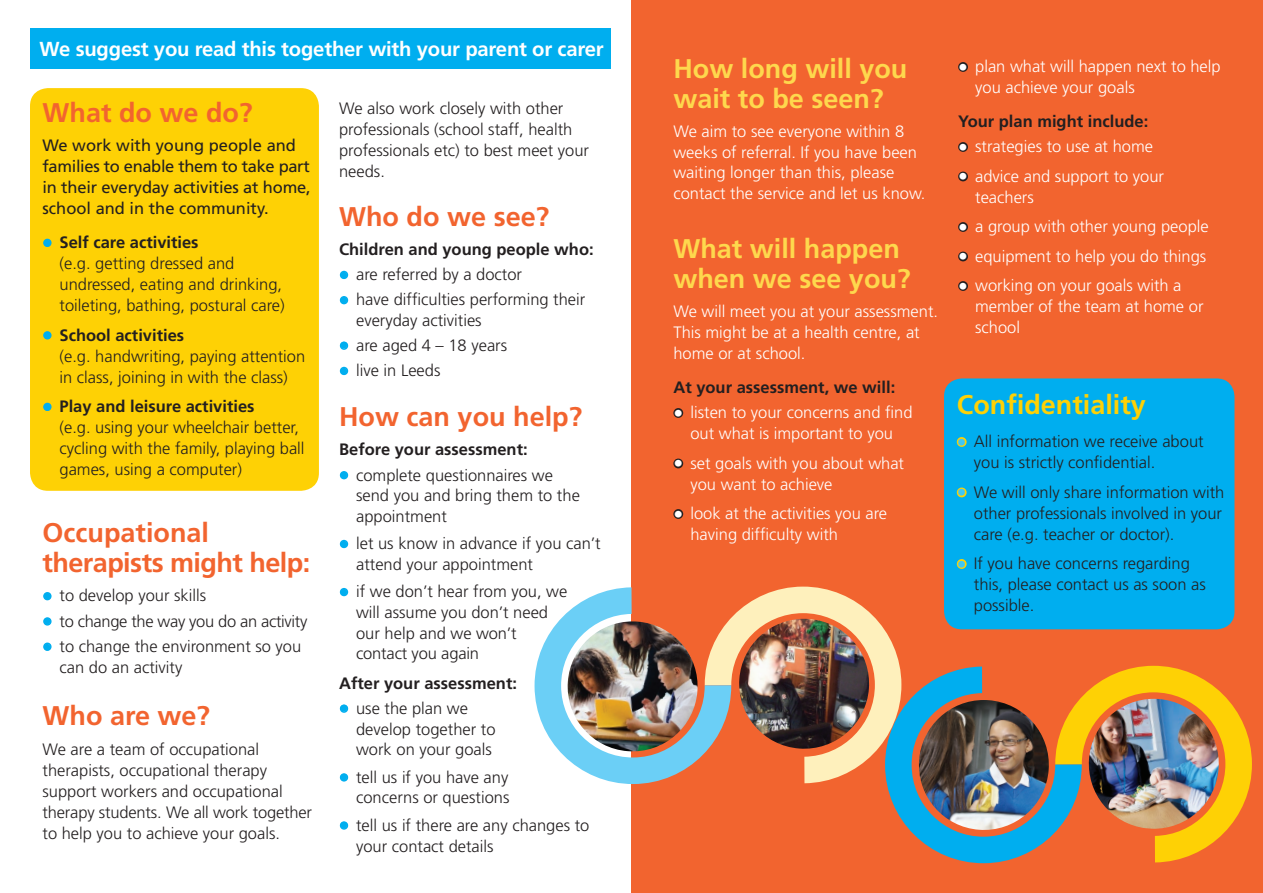
<style>
.page{position:relative;width:1263px;height:893px;background:#fff}
.page>*{position:absolute;margin:0;border:0;box-sizing:border-box;transform-origin:0 0}
.t1{font:700 27px/30px "Frutiger";color:#fed84d}
.t2{font:700 27px "Frutiger";color:#f2642f}
.t3{font:700 27px/30px "Frutiger";letter-spacing:-.02em;color:#f2642f}
.t4{font:700 27px "Frutiger";color:#fed105}
.t5{font:700 20.25px "Frutiger";letter-spacing:-.01em;color:#fff}
.t6{font:300 16.5px/21px "Frutiger";color:#231f20}
.t7{font:300 16.5px/21px "Frutiger";color:#fff}
.t8{font:700 16.5px "Frutiger";color:#231f20}
.t9{font:16.5px/21px "Frutiger";letter-spacing:-.01em;color:#231f20}
.t10{font:300 16.5px "Frutiger";letter-spacing:-.02em;color:#231f20}
.s1{font-weight:400;font-size:19.5px;color:#00aeef}
.s2{font-size:19.5px}
.s3{font-weight:400;font-size:19.5px;color:#40c7f4}
</style>
<div class="page">
<div style="left:30px;top:88px;width:289px;height:403px;background:#fed105;border-radius:18px"></div>
<div style="left:631px;top:0;width:632px;height:893px;background:#f2642f"></div>
<div style="left:30px;top:28px;width:580px;height:41px;background:#00aeef"></div>
<div style="left:43px;top:239px;width:9px;height:8px;border:2px solid #00aeef;border-radius:50%"></div>
<div style="left:43px;top:331px;width:9px;height:8px;border:2px solid #00aeef;border-radius:50%"></div>
<div style="left:43px;top:403px;width:9px;height:8px;border:2px solid #00aeef;border-radius:50%"></div>
<div style="left:43px;top:592px;width:9px;height:8px;border:2px solid #00aeef;border-radius:50%"></div>
<div style="left:43px;top:617px;width:9px;height:9px;border:2px solid #00aeef;border-radius:50%"></div>
<div style="left:43px;top:642px;width:9px;height:9px;border:2px solid #00aeef;border-radius:50%"></div>
<div style="left:340px;top:271px;width:8px;height:8px;border:2px solid #00aeef;border-radius:50%"></div>
<div style="left:340px;top:296px;width:8px;height:8px;border:2px solid #00aeef;border-radius:50%"></div>
<div style="left:340px;top:342px;width:8px;height:8px;border:2px solid #00aeef;border-radius:50%"></div>
<div style="left:340px;top:367px;width:8px;height:8px;border:2px solid #00aeef;border-radius:50%"></div>
<div style="left:340px;top:471px;width:8px;height:8px;border:2px solid #00aeef;border-radius:50%"></div>
<div style="left:340px;top:540px;width:8px;height:8px;border:2px solid #00aeef;border-radius:50%"></div>
<div style="left:340px;top:588px;width:8px;height:8px;border:2px solid #00aeef;border-radius:50%"></div>
<div style="left:340px;top:704px;width:8px;height:9px;border:2px solid #00aeef;border-radius:50%"></div>
<div style="left:340px;top:773px;width:8px;height:9px;border:2px solid #00aeef;border-radius:50%"></div>
<div style="left:340px;top:821px;width:8px;height:9px;border:2px solid #00aeef;border-radius:50%"></div>
<img style="left:534px;top:586px;width:718px;height:277px">
<div style="left:673px;top:408px;width:10px;height:10px;border:3px solid #231f20;border-radius:50%"></div>
<div style="left:673px;top:459px;width:10px;height:9px;border:3px solid #231f20;border-radius:50%"></div>
<div style="left:673px;top:509px;width:10px;height:10px;border:3px solid #231f20;border-radius:50%"></div>
<div style="left:958px;top:62px;width:10px;height:10px;border:3px solid #231f20;border-radius:50%"></div>
<div style="left:958px;top:142px;width:10px;height:10px;border:3px solid #231f20;border-radius:50%"></div>
<div style="left:958px;top:172px;width:10px;height:9px;border:3px solid #231f20;border-radius:50%"></div>
<div style="left:958px;top:222px;width:10px;height:10px;border:3px solid #231f20;border-radius:50%"></div>
<div style="left:958px;top:252px;width:10px;height:9px;border:3px solid #231f20;border-radius:50%"></div>
<div style="left:958px;top:281px;width:10px;height:10px;border:3px solid #231f20;border-radius:50%"></div>
<div style="left:944px;top:378px;width:290px;height:251px;background:#00aeef;border-radius:18px"></div>
<div style="left:957px;top:437px;width:10px;height:10px;border:3px solid #fed105;border-radius:50%"></div>
<div style="left:957px;top:488px;width:10px;height:9px;border:3px solid #fed105;border-radius:50%"></div>
<div style="left:957px;top:559px;width:10px;height:10px;border:3px solid #fed105;border-radius:50%"></div>
<p class="t5" style="left:40px;top:37px;width:566px">We suggest you read this together with your parent or carer</p>
<p class="t2" style="left:43px;top:97px;width:212px">What do we do?</p>
<p class="t9" style="left:43px;top:135px;width:270px">We work with young people and families to enable them to take part in their everyday activities at home, school and in the community.</p>
<p class="t8" style="left:43px;top:233px;width:158px"><span class="s1">•</span> Self care activities</p>
<p class="t6" style="left:60px;top:253px;width:227px">(e.g. getting dressed and undressed, eating and drinking, toileting, bathing, postural care)</p>
<p class="t8" style="left:43px;top:325px;width:143px"><span class="s1">•</span> School activities</p>
<p class="t6" style="left:60px;top:345px;width:247px">(e.g. handwriting, paying attention in class, joining in with the class)</p>
<p class="t8" style="left:43px;top:397px;width:214px"><span class="s1">•</span> Play and leisure activities</p>
<p class="t6" style="left:60px;top:417px;width:247px">(e.g. using your wheelchair better, cycling with the family, playing ball games, using a computer)</p>
<p class="t3" style="left:43px;top:517px;width:269px">Occupational therapists might help:</p>
<p class="t6" style="left:43px;top:585px;width:165px"><span class="s1">•</span> to develop your skills</p>
<p class="t10" style="left:43px;top:612px;width:266px"><span class="s1">•</span> to change the way you do an activity</p>
<p class="t6" style="left:60px;top:636px;width:243px;text-indent:-17px"><span class="s1">•</span> to change the environment so you can do an activity</p>
<p class="t2" style="left:43px;top:700px;width:169px">Who are we?</p>
<p class="t6" style="left:43px;top:738px;width:271px">We are a team of occupational therapists, occupational therapy support workers and occupational therapy students. We all work together to help you to achieve your goals.</p>
<p class="t6" style="left:339px;top:98px;width:251px">We also work closely with other professionals (school staff, health professionals etc) to best meet your needs.</p>
<p class="t2" style="left:339px;top:201px;width:212px">Who do we see?</p>
<p class="t8" style="left:339px;top:240px;width:256px">Children and young people who:</p>
<p class="t6" style="left:339px;top:264px;width:184px"><span class="s1">•</span> are referred by a doctor</p>
<p class="t6" style="left:356px;top:290px;width:231px;line-height:20.2px;text-indent:-17px"><span class="s1">•</span> have difficulties performing their everyday activities</p>
<p class="t6" style="left:339px;top:335px;width:170px"><span class="s1">•</span> are aged 4 – 18 years</p>
<p class="t6" style="left:339px;top:360px;width:103px"><span class="s1">•</span> live in Leeds</p>
<p class="t2" style="left:339px;top:401px;width:245px">How can you help?</p>
<p class="t8" style="left:339px;top:440px;width:190px">Before your assessment:</p>
<p class="t6" style="left:356px;top:464px;width:225px;text-indent:-17px"><span class="s1">•</span> complete questionnaires we send you and bring them to the appointment</p>
<p class="t6" style="left:356px;top:533px;width:246px;text-indent:-17px"><span class="s1">•</span> let us know in advance if you can’t attend your appointment</p>
<p class="t6" style="left:356px;top:581px;width:213px;text-indent:-17px"><span class="s1">•</span> if we don’t hear from you, we will assume you don’t need our help and we won’t contact you again</p>
<p class="t8" style="left:339px;top:673px;width:179px">After your assessment:</p>
<p class="t6" style="left:356px;top:698px;width:141px;text-indent:-17px"><span class="s1">•</span> use the plan we develop together to work on your goals</p>
<p class="t6" style="left:339px;top:767px;width:172px;text-align:right"><span class="s1">•</span> tell us if you have any concerns or questions</p>
<p class="t6" style="left:356px;top:815px;width:235px;text-indent:-17px"><span class="s1">•</span> tell us if there are any changes to your contact details</p>
<p class="t1" style="left:673px;top:53px;width:236px">How long will you wait to be seen?</p>
<p class="t7" style="left:673px;top:121px;width:254px;line-height:20.5px">We aim to see everyone within 8 weeks of referral. If you have been waiting longer than this, please contact the service and let us know.</p>
<p class="t1" style="left:673px;top:233px;width:239px">What will happen when we see you?</p>
<p class="t7" style="left:673px;top:301px;width:266px">We will meet you at your assessment.<br>This might be at a health centre, at home or at school.</p>
<p class="t8" style="left:673px;top:378px;width:223px">At your assessment, we will:</p>
<p class="t7" style="left:673px;top:402px;width:241px;text-align:center"><span class="s2">•</span> listen to your concerns and find out what is important to you</p>
<p class="t7" style="left:690px;top:453px;width:215px;text-indent:-17px"><span class="s2">•</span> set goals with you about what you want to achieve</p>
<p class="t7" style="left:690px;top:503px;width:198px;text-indent:-17px"><span class="s2">•</span> look at the activities you are having difficulty with</p>
<p class="t7" style="left:975px;top:56px;width:247px;text-indent:-17px"><span class="s2">•</span> plan what will happen next to help you achieve your goals</p>
<p class="t8" style="left:958px;top:112px;width:192px">Your plan might include:</p>
<p class="t7" style="left:958px;top:136px;width:196px"><span class="s2">•</span> strategies to use at home</p>
<p class="t7" style="left:975px;top:166px;width:190px;text-indent:-17px"><span class="s2">•</span> advice and support to your teachers</p>
<p class="t7" style="left:958px;top:216px;width:252px"><span class="s2">•</span> a group with other young people</p>
<p class="t7" style="left:958px;top:246px;width:250px"><span class="s2">•</span> equipment to help you do things</p>
<p class="t7" style="left:975px;top:275px;width:230px;text-indent:-17px"><span class="s2">•</span> working on your goals with a member of the team at home or school</p>
<p class="t4" style="left:957px;top:388px;width:191px">Confidentiality</p>
<p class="t6" style="left:974px;top:431px;width:231px;text-indent:-17px"><span class="s3">•</span> All information we receive about you is strictly confidential.</p>
<p class="t6" style="left:974px;top:481px;width:252px;text-indent:-17px"><span class="s3">•</span> We will only share information with other professionals involved in your care (e.g. teacher or doctor).</p>
<p class="t6" style="left:974px;top:553px;width:233px;text-indent:-17px"><span class="s3">•</span> If you have concerns regarding this, please contact us as soon as possible.</p>
</div>
